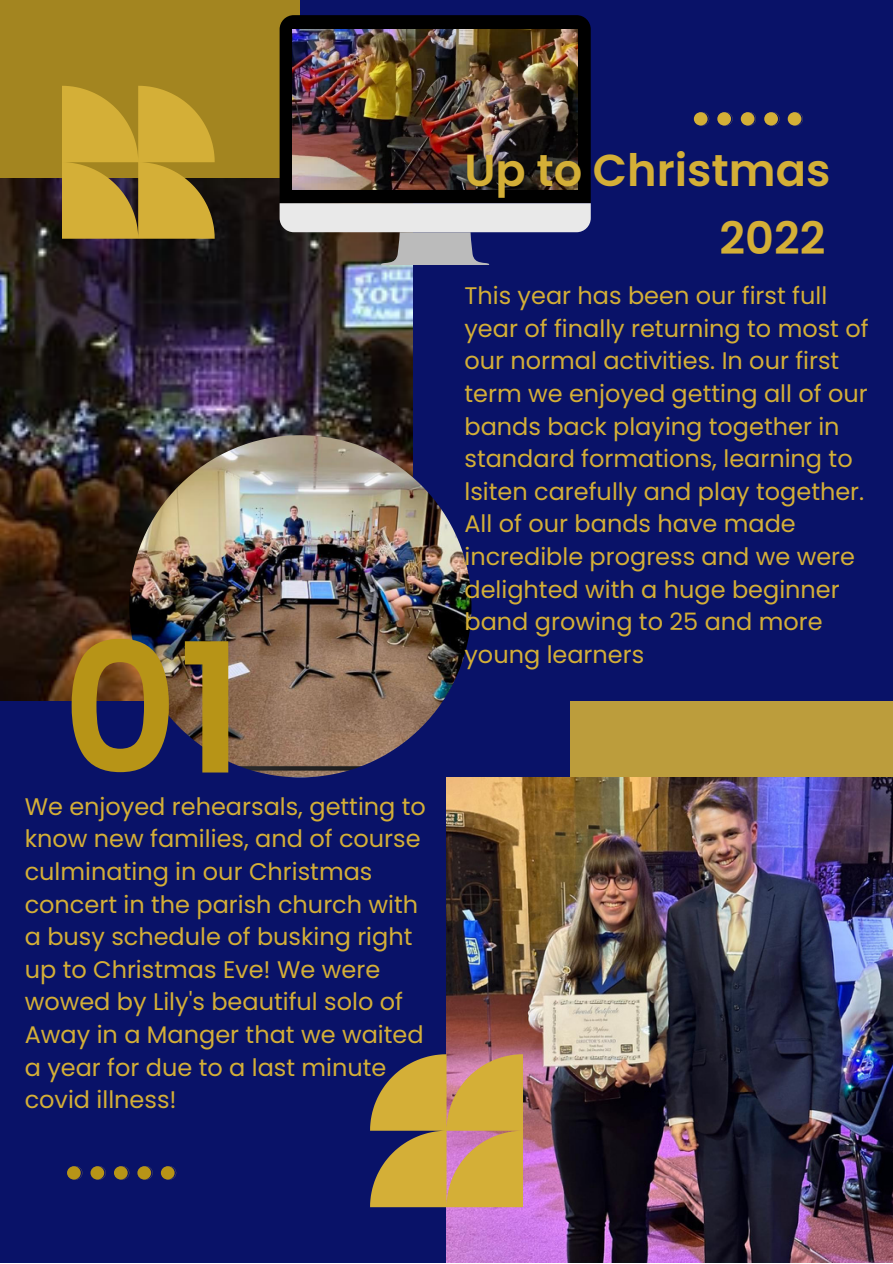
<style>
.page{position:relative;width:893px;height:1264px;background:#fff}
.page>*{position:absolute;margin:0;border:0;box-sizing:border-box;transform-origin:0 0}
.t1{font:600 180px "Poppins";color:#b79417}
.t2{font:600 44.7px "Poppins";color:#d4af37}
.t3{font:24px/32.5px "Poppins";color:#d4af37}
</style>
<div class="page">
<div style="left:0;top:0;width:892px;height:1262px;background:#091268"></div>
<div style="left:0;top:0;width:300px;height:301px;background:#a38520"></div>
<div style="left:570px;top:701px;width:322px;height:561px;background:#bc9d3c"></div>
<img style="left:0;top:178px;width:412px;height:523px">
<img style="left:446px;top:777px;width:446px;height:485px">
<svg style="left:62px;top:86px;width:153px;height:153px"></svg>
<svg style="left:370px;top:1054px;width:153px;height:153px;background:#bc9849"></svg>
<svg style="left:67px;top:1166px;width:109px;height:13px"></svg>
<svg style="left:693px;top:112px;width:109px;height:14px"></svg>
<img style="left:129px;top:435px;width:342px;height:342px;border-radius:50%">
<svg style="left:279px;top:15px;width:311px;height:188px;background:#060503"></svg>
<svg style="left:279px;top:203px;width:311px;height:62px"></svg>
<img style="left:293px;top:30px;width:284px;height:160px">
<p class="t1" style="left:62px;top:583px;width:183px">01</p>
<p class="t3" style="left:25px;top:790px;width:403px">We enjoyed rehearsals, getting to know new families, and of course culminating in our Christmas concert in the parish church with a busy schedule of busking right up to Christmas Eve! We were wowed by Lily's beautiful solo of<br>Away in a Manger that we waited a year for due to a last minute covid illness!</p>
<p class="t2" style="left:464px;top:139px;width:367px">Up to Christmas</p>
<p class="t2" style="left:719px;top:207px;width:107px">2022</p>
<p class="t3" style="left:464px;top:279px;width:405px">This year has been our first full year of finally returning to most of our normal activities. In our first term we enjoyed getting all of our bands back playing together in standard formations, learning to lsiten carefully and play together.</p>
<p class="t3" style="left:464px;top:507px;width:392px">All of our bands have made incredible progress and we were delighted with a huge beginner band growing to 25 and more young learners</p>
</div>
